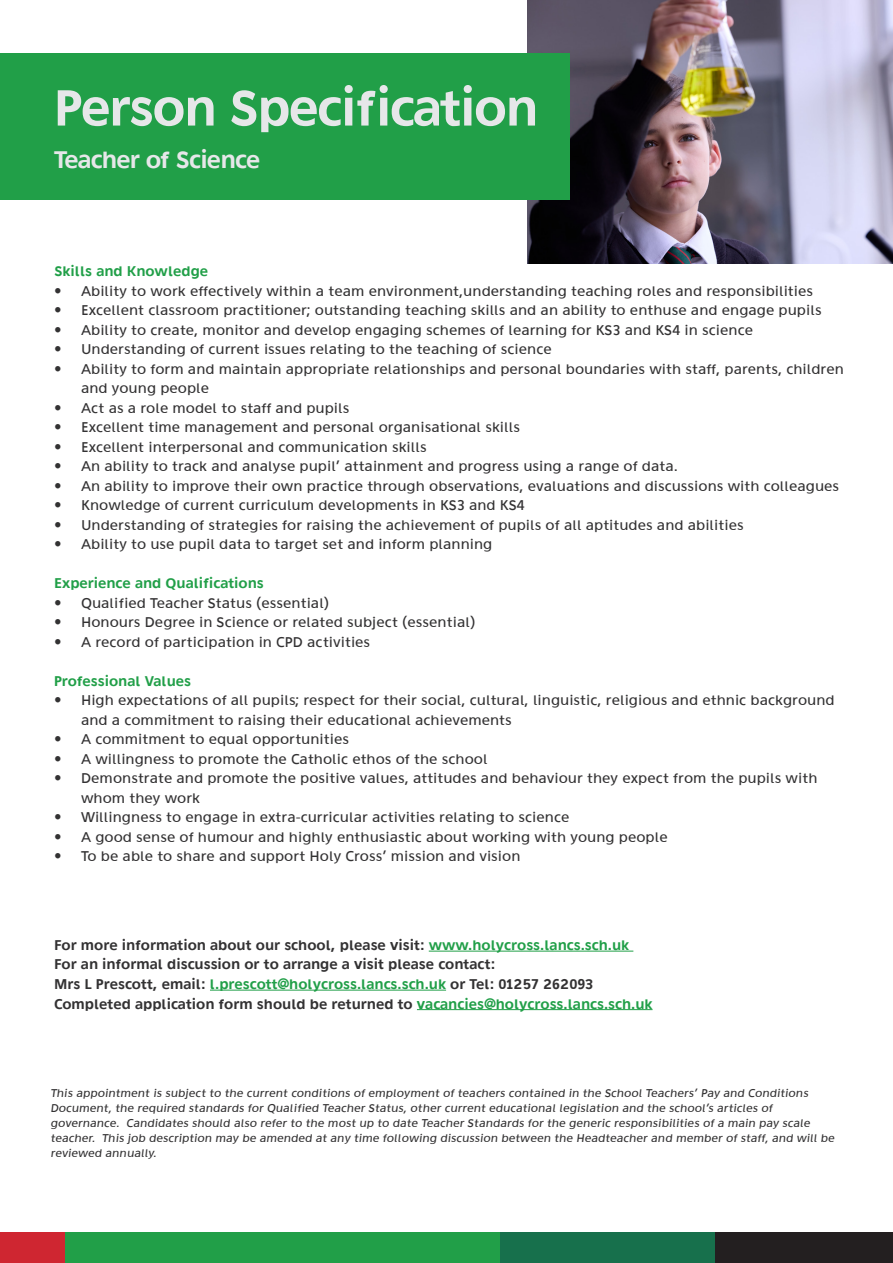
<style>
.page{position:relative;width:893px;height:1263px;background:#fff}
.page>*{position:absolute;margin:0;border:0;box-sizing:border-box;transform-origin:0 0}
.t1{font:54px "Agan S65";letter-spacing:-.03em;color:#e6e7e9}
.t2{font:25.5px "Agan S65";letter-spacing:-.03em;color:#e6e7e9}
.t3{font:15px/19.5px "Agan S55";color:#333233}
.t4{font:15px "Agan S65";color:#333233}
.t5{font:15px "Agan S65";color:#219f48}
.t6{font:12px/15px "Agan S55";color:#333233}
.s1{color:#219f48}
</style>
<div class="page">
<hr style="left:429px;top:951px;width:204px;height:1px;background:#219f48">
<hr style="left:210px;top:990px;width:236px;height:1px;background:#219f48">
<hr style="left:417px;top:1009px;width:236px;height:1px;background:#219f48">
<img style="left:527px;top:0;width:366px;height:264px">
<div style="left:627px;top:1232px;width:266px;height:31px;background:#231f20"></div>
<div style="left:445px;top:1232px;width:269px;height:31px;background:#17704c"></div>
<div style="left:29px;top:1232px;width:471px;height:31px;background:#219f48"></div>
<div style="left:0;top:1232px;width:64px;height:31px;background:#cf2631"></div>
<div style="left:0;top:53px;width:570px;height:147px;background:#219f48"></div>
<p class="t1" style="left:54px;top:78px;width:486px">Person Specification</p>
<p class="t2" style="left:54px;top:145px;width:208px">Teacher of Science</p>
<p class="t5" style="left:54px;top:263px;width:156px">Skills and Knowledge</p>
<p class="t3" style="left:54px;top:281px;width:761px">• Ability to work effectively within a team environment,understanding teaching roles and responsibilities</p>
<p class="t3" style="left:54px;top:301px;width:769px">• Excellent classroom practitioner; outstanding teaching skills and an ability to enthuse and engage pupils</p>
<p class="t3" style="left:54px;top:320px;width:701px">• Ability to create, monitor and develop engaging schemes of learning for KS3 and KS4 in science</p>
<p class="t3" style="left:54px;top:340px;width:499px">• Understanding of current issues relating to the teaching of science</p>
<p class="t3" style="left:81px;top:359px;width:764px;text-indent:-27px">• Ability to form and maintain appropriate relationships and personal boundaries with staff, parents, children and young people</p>
<p class="t3" style="left:54px;top:398px;width:297px">• Act as a role model to staff and pupils</p>
<p class="t3" style="left:54px;top:418px;width:468px">• Excellent time management and personal organisational skills</p>
<p class="t3" style="left:54px;top:437px;width:374px">• Excellent interpersonal and communication skills</p>
<p class="t3" style="left:54px;top:457px;width:625px">• An ability to track and analyse pupil’ attainment and progress using a range of data.</p>
<p class="t3" style="left:54px;top:476px;width:787px">• An ability to improve their own practice through observations, evaluations and discussions with colleagues</p>
<p class="t3" style="left:54px;top:496px;width:472px">• Knowledge of current curriculum developments in KS3 and KS4</p>
<p class="t3" style="left:54px;top:515px;width:691px">• Understanding of strategies for raising the achievement of pupils of all aptitudes and abilities</p>
<p class="t3" style="left:54px;top:535px;width:440px">• Ability to use pupil data to target set and inform planning</p>
<p class="t5" style="left:54px;top:575px;width:211px">Experience and Qualifications</p>
<p class="t3" style="left:54px;top:593px;width:277px">• Qualified Teacher Status (essential)</p>
<p class="t3" style="left:54px;top:613px;width:423px">• Honours Degree in Science or related subject (essential)</p>
<p class="t3" style="left:54px;top:632px;width:318px">• A record of participation in CPD activities</p>
<p class="t5" style="left:54px;top:672px;width:139px">Professional Values</p>
<p class="t3" style="left:81px;top:691px;width:755px;text-indent:-27px">• High expectations of all pupils; respect for their social, cultural, linguistic, religious and ethnic background and a commitment to raising their educational achievements</p>
<p class="t3" style="left:54px;top:730px;width:297px">• A commitment to equal opportunities</p>
<p class="t3" style="left:54px;top:749px;width:435px">• A willingness to promote the Catholic ethos of the school</p>
<p class="t3" style="left:81px;top:769px;width:738px;text-indent:-27px">• Demonstrate and promote the positive values, attitudes and behaviour they expect from the pupils with whom they work</p>
<p class="t3" style="left:54px;top:808px;width:517px">• Willingness to engage in extra-curricular activities relating to science</p>
<p class="t3" style="left:54px;top:827px;width:615px">• A good sense of humour and highly enthusiastic about working with young people</p>
<p class="t3" style="left:54px;top:847px;width:468px">• To be able to share and support Holy Cross’ mission and vision</p>
<p class="t4" style="left:54px;top:937px;width:577px">For more information about our school, please visit: <span class="s1">www.holycross.lancs.sch.uk</span></p>
<p class="t4" style="left:54px;top:956px;width:443px">For an informal discussion or to arrange a visit please contact:</p>
<p class="t4" style="left:54px;top:976px;width:541px">Mrs L Prescott, email: <span class="s1">l.prescott@holycross.lancs.sch.uk</span> or Tel: 01257 262093</p>
<p class="t4" style="left:54px;top:995px;width:600px">Completed application form should be returned to <span class="s1">vacancies@holycross.lancs.sch.uk</span></p>
<p class="t6" style="left:50px;top:1086px;width:787px">This appointment is subject to the current conditions of employment of teachers contained in the School Teachers’ Pay and Conditions Document, the required standards for Qualified Teacher Status, other current educational legislation and the school’s articles of governance. Candidates should also refer to the most up to date Teacher Standards for the generic responsibilities of a main pay scale teacher. This job description may be amended at any time following discussion between the Headteacher and member of staff, and will be reviewed annually.</p>
</div>
